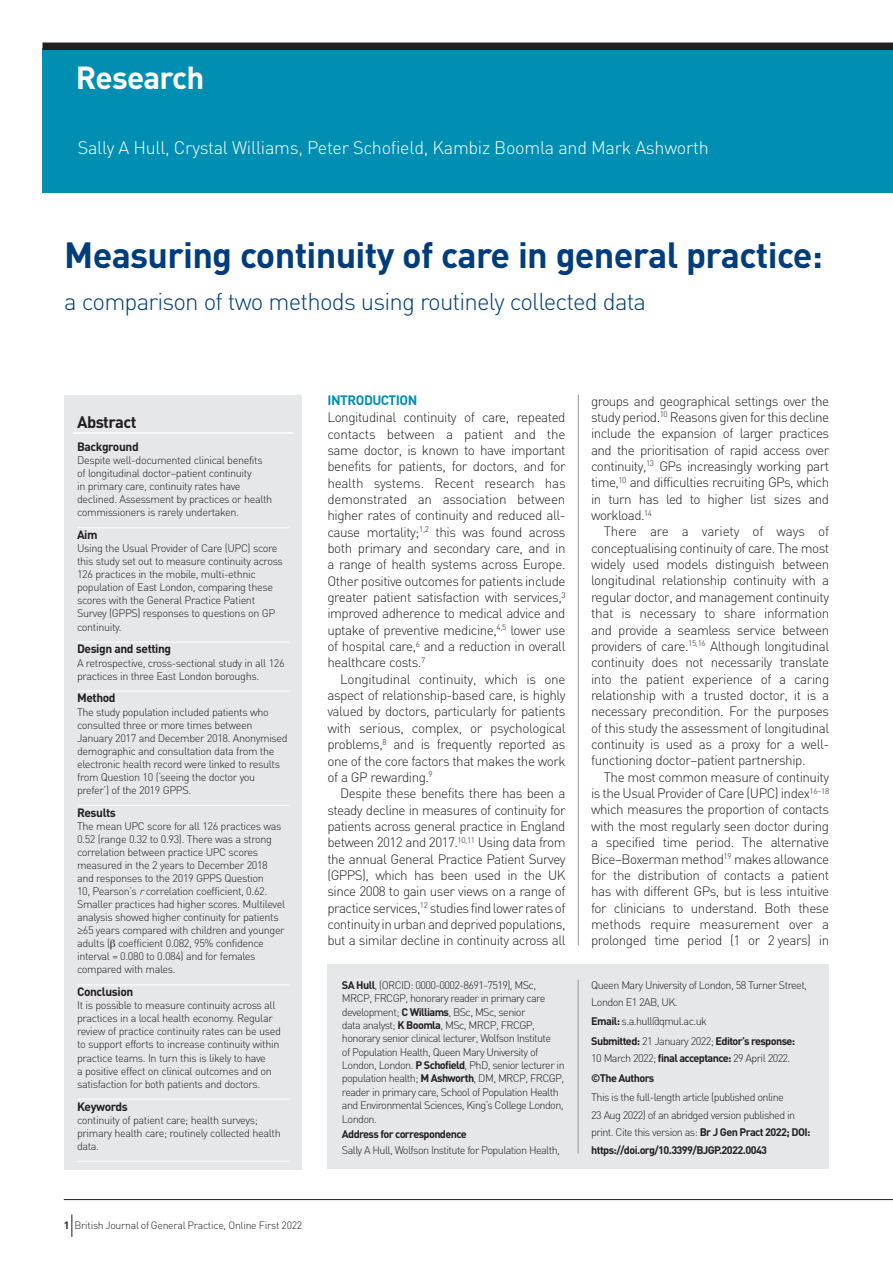
<style>
.page{position:relative;width:893px;height:1263px;background:#fff}
.page>*{position:absolute;margin:0;border:0;box-sizing:border-box;transform-origin:0 0}
.t1{font:700 36px "DIN";letter-spacing:-.02em;color:#013d7d}
.t2{font:700 31.5px "DIN";letter-spacing:-.025em;color:#fff}
.t3{font:300 24px "DIN";letter-spacing:-.035em;color:#013d7d}
.t4{font:300 18px "DIN";letter-spacing:-.015em;color:#fff}
.t5{font:700 16.5px "DIN";letter-spacing:-.035em;color:#231f20}
.t6{font:300 13.5px/16.4px "DIN";letter-spacing:-.035em;color:#231f20;text-align:justify}
.t7{font:700 13.5px "DIN";letter-spacing:-.035em;color:#008fb3}
.t8{font:700 12px "DIN";letter-spacing:-.035em;color:#231f20}
.t9{font:300 10.8px/13px "DIN";letter-spacing:-.035em;color:#231f20}
.t10{font:300 10.8px/13.4px "DIN";letter-spacing:-.055em;color:#231f20}
.t11{font:700 10.8px/19.5px "DIN";letter-spacing:-.055em;color:#231f20}
.t12{font:300 10.5px "DIN";letter-spacing:-.025em;color:#231f20}
.s1{font-style:italic}
.s2{font-family:"Helvetica"}
.s3{font-weight:700}
.s4{font-weight:300}
</style>
<div class="page">
<div style="left:43px;top:48px;width:850px;height:144px;background:#008fb3"></div>
<div style="left:43px;top:43px;width:850px;height:7px;background:#231f20"></div>
<hr style="left:578px;top:395px;width:1px;height:550px;background:#939598">
<div style="left:64px;top:395px;width:238px;height:774px;background:#e6e7e9"></div>
<hr style="left:73px;top:432px;width:220px;height:2px;background:#fff">
<hr style="left:77px;top:527px;width:212px;height:1px;background:#fff">
<hr style="left:77px;top:642px;width:212px;height:1px;background:#fff">
<hr style="left:77px;top:691px;width:212px;height:1px;background:#fff">
<hr style="left:77px;top:805px;width:212px;height:1px;background:#fff">
<hr style="left:77px;top:984px;width:212px;height:1px;background:#fff">
<hr style="left:77px;top:1099px;width:212px;height:1px;background:#fff">
<hr style="left:77px;top:1161px;width:212px;height:1px;background:#fff">
<hr style="left:64px;top:1199px;width:829px;height:1px;background:#231f20">
<svg style="left:71px;top:1214px;width:1px;height:23px"></svg>
<div style="left:327px;top:964px;width:502px;height:205px;background:#e6e7e9"></div>
<hr style="left:578px;top:980px;width:1px;height:173px;background:#939598">
<h2 class="t2" style="left:76px;top:57px;width:130px">Research</h2>
<h3 class="t4" style="left:78px;top:137px;width:632px">Sally A Hull, Crystal Williams, Peter Schofield, Kambiz Boomla and Mark Ashworth</h3>
<h1 class="t1" style="left:64px;top:231px;width:760px">Measuring continuity of care in general practice:</h1>
<h3 class="t3" style="left:64px;top:287px;width:583px">a comparison of two methods using routinely collected data</h3>
<p class="t5" style="left:77px;top:411px;width:61px">Abstract</p>
<p class="t8" style="left:77px;top:439px;width:63px">Background</p>
<p class="t9" style="left:77px;top:453px;width:197px">Despite well-documented clinical benefits of longitudinal doctor–patient continuity<br>in primary care, continuity rates have declined. Assessment by practices or health commissioners is rarely undertaken.</p>
<p class="t8" style="left:77px;top:527px;width:22px">Aim</p>
<p class="t9" style="left:77px;top:542px;width:207px">Using the Usual Provider of Care (UPC) score this study set out to measure continuity across 126 practices in the mobile, multi-ethnic population of East London, comparing these scores with the General Practice Patient Survey (GPPS) responses to questions on GP continuity.</p>
<p class="t8" style="left:77px;top:641px;width:96px">Design and setting</p>
<p class="t9" style="left:77px;top:656px;width:209px">A retrospective, cross-sectional study in all 126 practices in three East London boroughs.</p>
<p class="t8" style="left:77px;top:690px;width:40px">Method</p>
<p class="t9" style="left:77px;top:705px;width:212px">The study population included patients who consulted three or more times between January 2017 and December 2018. Anonymised demographic and consultation data from the electronic health record were linked to results from Question 10 (‘seeing the doctor you prefer’) of the 2019 GPPS.</p>
<p class="t8" style="left:77px;top:804px;width:40px">Results</p>
<p class="t9" style="left:77px;top:819px;width:210px">The mean UPC score for all 126 practices was 0.52 (range 0.32 to 0.93). There was a strong correlation between practice UPC scores measured in the 2 years to December 2018 and responses to the 2019 GPPS Question<br>10, Pearson’s <span class="s1">r</span>correlation coefficient, 0.62.<br>Smaller practices had higher scores. Multilevel analysis showed higher continuity for patients <span class="s2">≥</span>65 years compared with children and younger adults ( coefficient 0.082, 95% confidence interval = 0.080 to 0.084) and for females compared with males.</p>
<p class="t8" style="left:77px;top:984px;width:58px">Conclusion</p>
<p class="t9" style="left:77px;top:999px;width:205px">It is possible to measure continuity across all practices in a local health economy. Regular review of practice continuity rates can be used to support efforts to increase continuity within practice teams. In turn this is likely to have<br>a positive effect on clinical outcomes and on satisfaction for both patients and doctors.</p>
<p class="t8" style="left:77px;top:1098px;width:52px">Keywords</p>
<p class="t9" style="left:77px;top:1113px;width:205px">continuity of patient care; health surveys; primary health care; routinely collected health data.</p>
<p class="t7" style="left:327px;top:391px;width:91px">INTRODUCTION</p>
<p class="t6" style="left:327px;top:409px;width:240px">Longitudinal continuity of care, repeated contacts between a patient and the same doctor, is known to have important benefits for patients, for doctors, and for health systems. Recent research has demonstrated an association between higher rates of continuity and reduced all&shy;cause mortality;<sup>1,2</sup> this was found across both primary and secondary care, and in a range of health systems across Europe.<br>Other positive outcomes for patients include greater patient satisfaction with services,<sup>3 </sup>improved adherence to medical advice and uptake of preventive medicine,<sup>4,5</sup> lower use of hospital care,<sup>6</sup> and a reduction in overall healthcare costs.<sup>7</sup></p>
<p class="t6" style="left:327px;top:671px;width:240px;text-indent:13px">Longitudinal continuity, which is one aspect of relationship-based care, is highly valued by doctors, particularly for patients with serious, complex, or psychological problems,<sup>8</sup> and is frequently reported as one of the core factors that makes the work of a GP rewarding.<sup>9</sup></p>
<p class="t6" style="left:327px;top:785px;width:240px;text-indent:13px">Despite these benefits there has been a steady decline in measures of continuity for patients across general practice in England between 2012 and 2017.<sup>10,11</sup> Using data from the annual General Practice Patient Survey (GPPS), which has been used in the UK since 2008 to gain user views on a range of practice services,<sup>12</sup> studies find lower rates of continuity in urban and deprived populations, but a similar decline in continuity across all</p>
<p class="t10" style="left:342px;top:978px;width:224px"><span class="s3">SA Hull</span>, (ORCID: 0000-0002-8691-7519), MSc, MRCP, FRCGP, honorary reader in primary care development; <span class="s3">C Williams</span>, BSc, MSc, senior<br>data analyst; <span class="s3">K Boomla</span>, MSc, MRCP, FRCGP, honorary senior clinical lecturer, Wolfson Institute<br>of Population Health, Queen Mary University of London, London. <span class="s3">P Schofield</span>, PhD, senior lecturer in population health; <span class="s3">M Ashworth</span>, DM, MRCP, FRCGP, reader in primary care, School of Population Health and Environmental Sciences, King’s College London, London.</p>
<p class="t11" style="left:342px;top:1124px;width:126px">Address for correspondence</p>
<p class="t10" style="left:342px;top:1143px;width:220px">Sally A Hull, Wolfson Institute for Population Health,</p>
<p class="t6" style="left:591px;top:392px;width:240px">groups and geographical settings over the study period.<sup>10</sup> Reasons given for this decline include the expansion of larger practices and the prioritisation of rapid access over continuity,<sup>13</sup> GPs increasingly working part time,<sup>10</sup> and difficulties recruiting GPs, which in turn has led to higher list sizes and workload.<sup>14</sup></p>
<p class="t6" style="left:591px;top:523px;width:240px;text-indent:13px">There are a variety of ways of conceptualising continuity of care. The most widely used models distinguish between longitudinal relationship continuity with a regular doctor, and management continuity that is necessary to share information and provide a seamless service between providers of care.<sup>15,16</sup> Although longitudinal continuity does not necessarily translate into the patient experience of a caring relationship with a trusted doctor, it is a necessary precondition. For the purposes of this study the assessment of longitudinal continuity is used as a proxy for a well&shy;functioning doctor–patient partnership.</p>
<p class="t6" style="left:591px;top:769px;width:240px;text-indent:13px">The most common measure of continuity is the Usual Provider of Care (UPC) index<sup>16–18 </sup>which measures the proportion of contacts with the most regularly seen doctor during a specified time period. The alternative Bice–Boxerman method<sup>19</sup> makes allowance for the distribution of contacts a patient has with different GPs, but is less intuitive for clinicians to understand. Both these methods require measurement over a prolonged time period (1 or 2 years) in</p>
<p class="t10" style="left:591px;top:976px;width:217px;line-height:17.4px">Queen Mary University of London, 58 Turner Street,<br>London E1 2AB, UK.</p>
<p class="t11" style="left:591px;top:1011px;width:205px">Email: <span class="s4">s.a.hull@qmul.ac.uk<br></span>Submitted: <span class="s4">21 January 2022;</span> Editor’s response:</p>
<p class="t11" style="left:591px;top:1048px;width:201px"><span class="s4">10 March 2022;</span> final acceptance: <span class="s4">29 April 2022. </span>©The Authors</p>
<p class="t10" style="left:591px;top:1089px;width:221px;line-height:17.4px">This is the full-length article (published online<br>23 Aug 2022) of an abridged version published in print. Cite this version as: <span class="s3">Br J Gen Pract 2022; DOI: https://doi.org/10.3399/BJGP.2022.0043</span></p>
<p class="t12" style="left:64px;top:1219px;width:240px"><span class="s3">1</span> British Journal of General Practice, Online First 2022</p>
</div>
